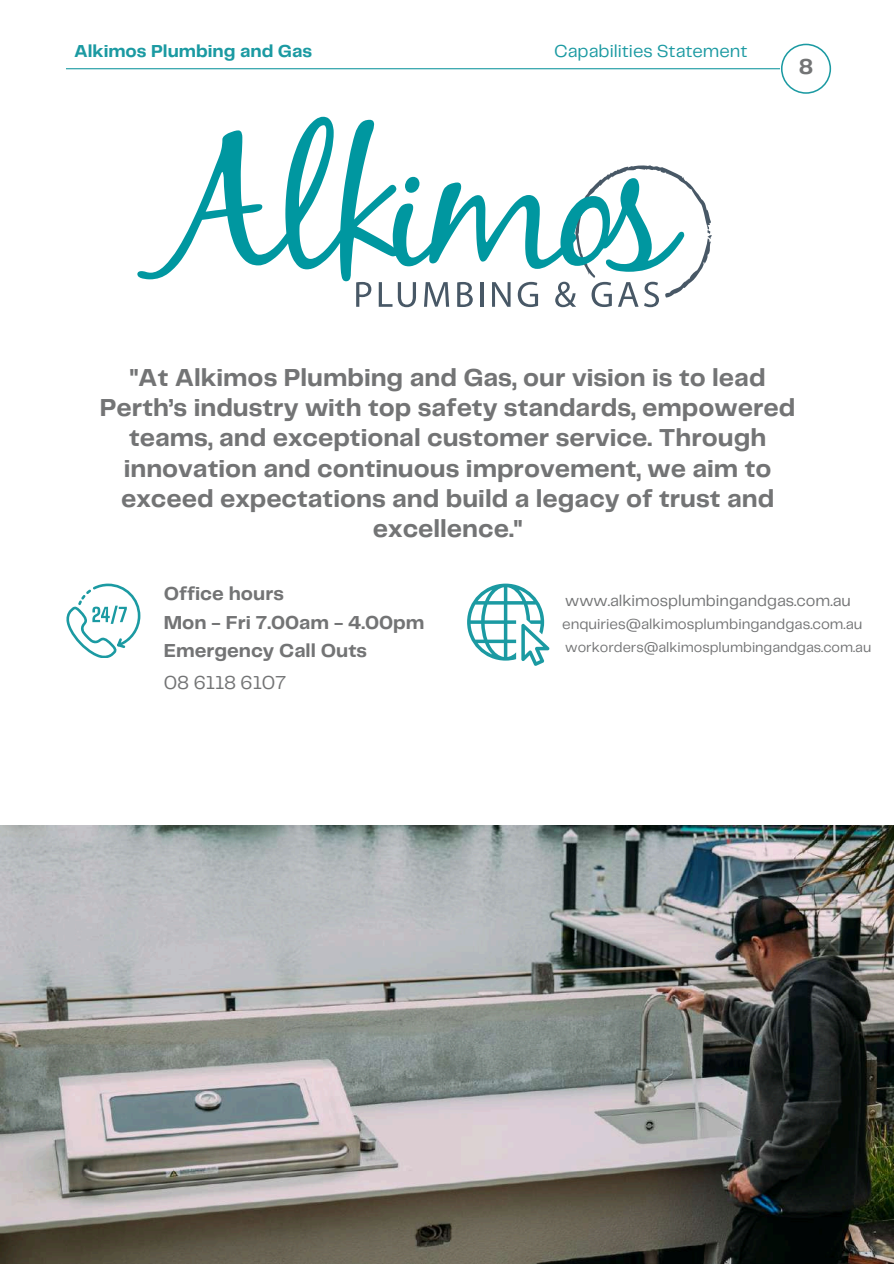
<style>
.page{position:relative;width:894px;height:1264px;background:#fff}
.page>*{position:absolute;margin:0;border:0;box-sizing:border-box;transform-origin:0 0}
.t1{font:700 25.5px/30.3px "Telegraf";color:#737475;text-align:center}
.t2{font:700 22.5px "Telegraf";color:#737475}
.t3{font:700 19.5px/29px "Telegraf";color:#737475}
.t4{font:19.5px "Telegraf";color:#737475}
.t5{font:18px "Telegraf";color:#1b9aa2}
.t6{font:700 18px "Telegraf";color:#1b9aa2}
.t7{font:16.2px "Telegraf";color:#737475}
.t8{font:14.85px "Telegraf";color:#737475}
.t9{font:14.25px "Telegraf";color:#737475}
</style>
<div class="page">
<hr style="left:66px;top:68px;width:713px;height:1px;background:#1b9aa2">
<svg style="left:781px;top:44px;width:49px;height:50px"></svg>
<img style="left:0;top:825px;width:893px;height:438px">
<svg style="left:66px;top:583px;width:74px;height:75px"></svg>
<svg style="left:467px;top:583px;width:82px;height:82px"></svg>
<svg style="left:356px;top:282px;width:15px;height:25px"></svg>
<svg style="left:378px;top:282px;width:38px;height:25px"></svg>
<svg style="left:424px;top:282px;width:25px;height:25px"></svg>
<svg style="left:457px;top:282px;width:15px;height:25px"></svg>
<hr style="left:480px;top:282px;width:3px;height:25px;background:#485866">
<svg style="left:492px;top:282px;width:18px;height:25px"></svg>
<svg style="left:517px;top:282px;width:21px;height:25px"></svg>
<svg style="left:555px;top:179px;width:156px;height:128px"></svg>
<svg style="left:137px;top:117px;width:547px;height:164px"></svg>
<p class="t6" style="left:74px;top:43px;width:239px">Alkimos Plumbing and Gas</p>
<p class="t5" style="left:554px;top:43px;width:195px">Capabilities Statement</p>
<p class="t2" style="left:798px;top:57px;width:16px">8</p>
<p class="t1" style="left:100px;top:363px;width:696px">"At Alkimos Plumbing and Gas, our vision is to lead Perth’s industry with top safety standards, empowered teams, and exceptional customer service. Through innovation and continuous improvement, we aim to exceed expectations and build a legacy of trust and excellence."</p>
<p class="t3" style="left:164px;top:579px;width:262px">Office hours<br>Mon - Fri 7.00am - 4.00pm</p>
<p class="t7" style="left:565px;top:594px;width:287px">www.alkimosplumbingandgas.com.au</p>
<p class="t8" style="left:562px;top:618px;width:302px">enquiries@alkimosplumbingandgas.com.au</p>
<p class="t3" style="left:164px;top:637px;width:205px">Emergency Call Outs</p>
<p class="t9" style="left:565px;top:641px;width:307px">workorders@alkimosplumbingandgas.com.au</p>
<p class="t4" style="left:164px;top:674px;width:124px">08 6118 6107</p>
</div>
